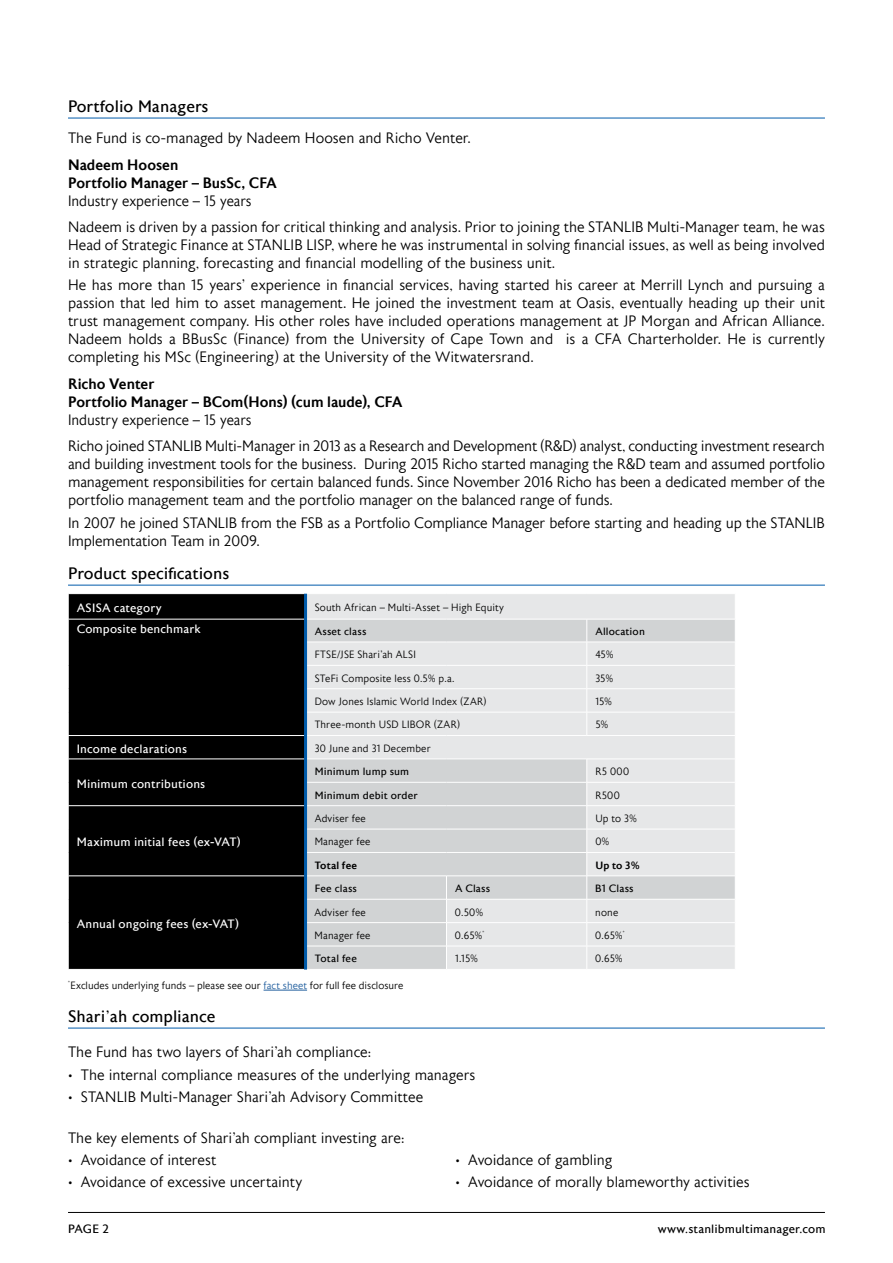
<style>
.page{position:relative;width:893px;height:1263px;background:#fff}
.page>*{position:absolute;margin:0;border:0;box-sizing:border-box;transform-origin:0 0}
.t1{font:16.5px "Astoria Sans W00";color:#000}
.t2{font:300 15px/18px "Astoria Sans W00";letter-spacing:-.005em;color:#000}
.t3{font:500 15px/18px "Astoria Sans W00";letter-spacing:.005em;color:#000}
.t4{font:12px "Astoria Sans W00";letter-spacing:.01em;color:#fff}
.t5{font:12px "Astoria Sans W00";letter-spacing:.005em;color:#000}
.t6{font:300 10.5px "Astoria Sans W00";letter-spacing:.01em;color:#000}
.t7{font:10.5px "Astoria Sans W00";letter-spacing:.015em;color:#000}
.t8{font:500 10.5px "Astoria Sans W00";letter-spacing:.02em;color:#000}
.s1{color:#215e9e}
</style>
<div class="page">
<hr style="left:68px;top:1212px;width:757px;height:1px;background:#000">
<hr style="left:68px;top:118px;width:757px;height:1px;background:#005baa">
<hr style="left:68px;top:585px;width:757px;height:1px;background:#005baa">
<hr style="left:68px;top:1028px;width:757px;height:1px;background:#005baa">
<div style="left:69px;top:594px;width:235px;height:375px;background:#000"></div>
<div style="left:307px;top:594px;width:428px;height:25px;background:#e6e7e8"></div>
<svg style="left:307px;top:620px;width:428px;height:349px;background:#dddfe0"></svg>
<hr style="left:306px;top:642px;width:140px;height:1px;background:#fff">
<hr style="left:446px;top:642px;width:141px;height:1px;background:#fff">
<hr style="left:306px;top:665px;width:140px;height:1px;background:#fff">
<hr style="left:446px;top:665px;width:141px;height:1px;background:#fff">
<hr style="left:306px;top:688px;width:140px;height:1px;background:#fff">
<hr style="left:446px;top:688px;width:141px;height:1px;background:#fff">
<hr style="left:306px;top:712px;width:140px;height:1px;background:#fff">
<hr style="left:446px;top:712px;width:141px;height:1px;background:#fff">
<hr style="left:306px;top:735px;width:140px;height:1px;background:#fff">
<hr style="left:446px;top:735px;width:141px;height:1px;background:#fff">
<hr style="left:587px;top:735px;width:148px;height:1px;background:#fff">
<hr style="left:306px;top:759px;width:140px;height:1px;background:#fff">
<hr style="left:446px;top:759px;width:141px;height:1px;background:#fff">
<hr style="left:306px;top:782px;width:140px;height:1px;background:#fff">
<hr style="left:446px;top:782px;width:141px;height:1px;background:#fff">
<hr style="left:306px;top:805px;width:140px;height:1px;background:#fff">
<hr style="left:446px;top:805px;width:141px;height:1px;background:#fff">
<hr style="left:306px;top:829px;width:140px;height:1px;background:#fff">
<hr style="left:446px;top:829px;width:141px;height:1px;background:#fff">
<hr style="left:306px;top:852px;width:140px;height:1px;background:#fff">
<hr style="left:446px;top:852px;width:141px;height:1px;background:#fff">
<hr style="left:306px;top:875px;width:140px;height:1px;background:#fff">
<hr style="left:306px;top:899px;width:140px;height:1px;background:#fff">
<hr style="left:306px;top:922px;width:140px;height:1px;background:#fff">
<hr style="left:306px;top:946px;width:140px;height:1px;background:#fff">
<hr style="left:446px;top:875px;width:141px;height:1px;background:#fff">
<hr style="left:446px;top:899px;width:141px;height:1px;background:#fff">
<hr style="left:446px;top:922px;width:141px;height:1px;background:#fff">
<hr style="left:446px;top:946px;width:141px;height:1px;background:#fff">
<svg style="left:446px;top:876px;width:1px;height:93px"></svg>
<hr style="left:587px;top:642px;width:148px;height:1px;background:#fff">
<hr style="left:587px;top:665px;width:148px;height:1px;background:#fff">
<hr style="left:587px;top:688px;width:148px;height:1px;background:#fff">
<hr style="left:587px;top:712px;width:148px;height:1px;background:#fff">
<svg style="left:587px;top:620px;width:1px;height:115px"></svg>
<hr style="left:587px;top:759px;width:148px;height:1px;background:#fff">
<hr style="left:587px;top:782px;width:148px;height:1px;background:#fff">
<hr style="left:587px;top:805px;width:148px;height:1px;background:#fff">
<hr style="left:587px;top:829px;width:148px;height:1px;background:#fff">
<hr style="left:587px;top:852px;width:148px;height:1px;background:#fff">
<hr style="left:587px;top:875px;width:148px;height:1px;background:#fff">
<hr style="left:587px;top:899px;width:148px;height:1px;background:#fff">
<hr style="left:587px;top:922px;width:148px;height:1px;background:#fff">
<hr style="left:587px;top:946px;width:148px;height:1px;background:#fff">
<svg style="left:587px;top:759px;width:1px;height:210px"></svg>
<hr style="left:68px;top:619px;width:238px;height:1px;background:#fff">
<hr style="left:68px;top:735px;width:238px;height:1px;background:#fff">
<hr style="left:68px;top:759px;width:238px;height:1px;background:#fff">
<hr style="left:68px;top:805px;width:238px;height:1px;background:#fff">
<hr style="left:68px;top:875px;width:238px;height:1px;background:#fff">
<svg style="left:68px;top:594px;width:1px;height:375px"></svg>
<hr style="left:304px;top:594px;width:3px;height:375px;background:#005baa">
<hr style="left:264px;top:990px;width:43px;height:1px;background:#215e9e">
<p class="t1" style="left:68px;top:98px;width:142px">Portfolio Managers</p>
<p class="t2" style="left:68px;top:130px;width:404px">The Fund is co-managed by Nadeem Hoosen and Richo Venter.</p>
<p class="t3" style="left:68px;top:156px;width:210px">Nadeem Hoosen<br>Portfolio Manager – BusSc, CFA</p>
<p class="t2" style="left:68px;top:188px;width:758px;line-height:26.5px">Industry experience – 15 years<br>Nadeem is driven by a passion for critical thinking and analysis. Prior to joining the STANLIB Multi-Manager team, he was</p>
<p class="t2" style="left:68px;top:237px;width:758px">Head of Strategic Finance at STANLIB LISP, where he was instrumental in solving financial issues, as well as being involved in strategic planning, forecasting and financial modelling of the business unit.</p>
<p class="t2" style="left:68px;top:277px;width:758px;text-align:justify">He has more than 15 years’ experience in financial services, having started his career at Merrill Lynch and pursuing a passion that led him to asset management. He joined the investment team at Oasis, eventually heading up their unit trust management company. His other roles have included operations management at JP Morgan and African Alliance.<br>Nadeem holds a BBusSc (Finance) from the University of Cape Town and is a CFA Charterholder. He is currently completing his MSc (Engineering) at the University of the Witwatersrand.</p>
<p class="t3" style="left:68px;top:375px;width:336px">Richo Venter<br>Portfolio Manager – BCom(Hons) (cum laude), CFA</p>
<p class="t2" style="left:68px;top:407px;width:758px;line-height:26.5px">Industry experience – 15 years<br>Richo joined STANLIB Multi-Manager in 2013 as a Research and Development (R&amp;D) analyst, conducting investment research</p>
<p class="t2" style="left:68px;top:456px;width:758px;text-align:justify">and building investment tools for the business. During 2015 Richo started managing the R&amp;D team and assumed portfolio management responsibilities for certain balanced funds. Since November 2016 Richo has been a dedicated member of the portfolio management team and the portfolio manager on the balanced range of funds.</p>
<p class="t2" style="left:68px;top:514px;width:758px">In 2007 he joined STANLIB from the FSB as a Portfolio Compliance Manager before starting and heading up the STANLIB<br>Implementation Team in 2009.</p>
<p class="t1" style="left:68px;top:565px;width:163px">Product specifications</p>
<p class="t4" style="left:77px;top:601px;width:87px">ASISA category</p>
<p class="t6" style="left:315px;top:602px;width:191px">South African – Multi-Asset – High Equity</p>
<p class="t4" style="left:77px;top:623px;width:126px">Composite benchmark</p>
<p class="t7" style="left:315px;top:626px;width:53px">Asset class</p>
<p class="t7" style="left:595px;top:626px;width:51px">Allocation</p>
<p class="t6" style="left:315px;top:649px;width:103px">FTSE/JSE Shari’ah ALSI</p>
<p class="t6" style="left:595px;top:649px;width:20px">45%</p>
<p class="t6" style="left:315px;top:672px;width:141px">STeFi Composite less 0.5% p.a.</p>
<p class="t6" style="left:595px;top:672px;width:20px">35%</p>
<p class="t6" style="left:315px;top:696px;width:173px">Dow Jones Islamic World Index (ZAR)</p>
<p class="t6" style="left:595px;top:696px;width:18px">15%</p>
<p class="t6" style="left:315px;top:719px;width:147px">Three-month USD LIBOR (ZAR)</p>
<p class="t6" style="left:595px;top:719px;width:15px">5%</p>
<p class="t4" style="left:77px;top:742px;width:112px">Income declarations</p>
<p class="t6" style="left:315px;top:743px;width:118px">30 June and 31 December</p>
<p class="t4" style="left:77px;top:777px;width:130px">Minimum contributions</p>
<p class="t7" style="left:315px;top:766px;width:96px">Minimum lump sum</p>
<p class="t6" style="left:595px;top:766px;width:35px">R5 000</p>
<p class="t7" style="left:315px;top:789px;width:105px">Minimum debit order</p>
<p class="t6" style="left:595px;top:789px;width:26px">R500</p>
<p class="t4" style="left:77px;top:835px;width:166px">Maximum initial fees (ex-VAT)</p>
<p class="t6" style="left:315px;top:813px;width:53px">Adviser fee</p>
<p class="t6" style="left:595px;top:813px;width:43px">Up to 3%</p>
<p class="t6" style="left:315px;top:836px;width:57px">Manager fee</p>
<p class="t6" style="left:595px;top:836px;width:16px">0%</p>
<p class="t8" style="left:315px;top:859px;width:44px">Total fee</p>
<p class="t8" style="left:595px;top:859px;width:46px">Up to 3%</p>
<p class="t7" style="left:315px;top:883px;width:44px">Fee class</p>
<p class="t7" style="left:455px;top:883px;width:37px">A Class</p>
<p class="t7" style="left:595px;top:883px;width:40px">B1 Class</p>
<p class="t6" style="left:315px;top:906px;width:53px">Adviser fee</p>
<p class="t6" style="left:455px;top:906px;width:30px">0.50%</p>
<p class="t6" style="left:595px;top:906px;width:25px">none</p>
<p class="t6" style="left:315px;top:930px;width:57px">Manager fee</p>
<p class="t6" style="left:455px;top:930px;width:32px">0.65%<sup>*</sup></p>
<p class="t6" style="left:595px;top:930px;width:32px">0.65%<sup>*</sup></p>
<p class="t7" style="left:315px;top:953px;width:44px">Total fee</p>
<p class="t6" style="left:455px;top:953px;width:25px">1.15%</p>
<p class="t6" style="left:595px;top:953px;width:29px">0.65%</p>
<p class="t6" style="left:68px;top:979px;width:337px"><sup>*</sup>Excludes underlying funds – please see our <span class="s1">fact sheet</span> for full fee disclosure</p>
<p class="t4" style="left:77px;top:917px;width:164px">Annual ongoing fees (ex-VAT)</p>
<p class="t1" style="left:68px;top:1008px;width:149px">Shari’ah compliance</p>
<p class="t2" style="left:68px;top:1044px;width:305px">The Fund has two layers of Shari’ah compliance:</p>
<p class="t2" style="left:68px;top:1066px;width:409px">• The internal compliance measures of the underlying managers</p>
<p class="t2" style="left:68px;top:1088px;width:357px">• STANLIB Multi-Manager Shari’ah Advisory Committee</p>
<p class="t2" style="left:68px;top:1129px;width:338px">The key elements of Shari’ah compliant investing are:</p>
<p class="t2" style="left:68px;top:1151px;width:150px">• Avoidance of interest</p>
<p class="t2" style="left:68px;top:1173px;width:236px">• Avoidance of excessive uncertainty</p>
<p class="t2" style="left:455px;top:1151px;width:158px">• Avoidance of gambling</p>
<p class="t2" style="left:455px;top:1173px;width:296px">• Avoidance of morally blameworthy activities</p>
<p class="t5" style="left:68px;top:1222px;width:42px">PAGE 2</p>
<p class="t5" style="left:658px;top:1222px;width:170px">www.stanlibmultimanager.com</p>
</div>
